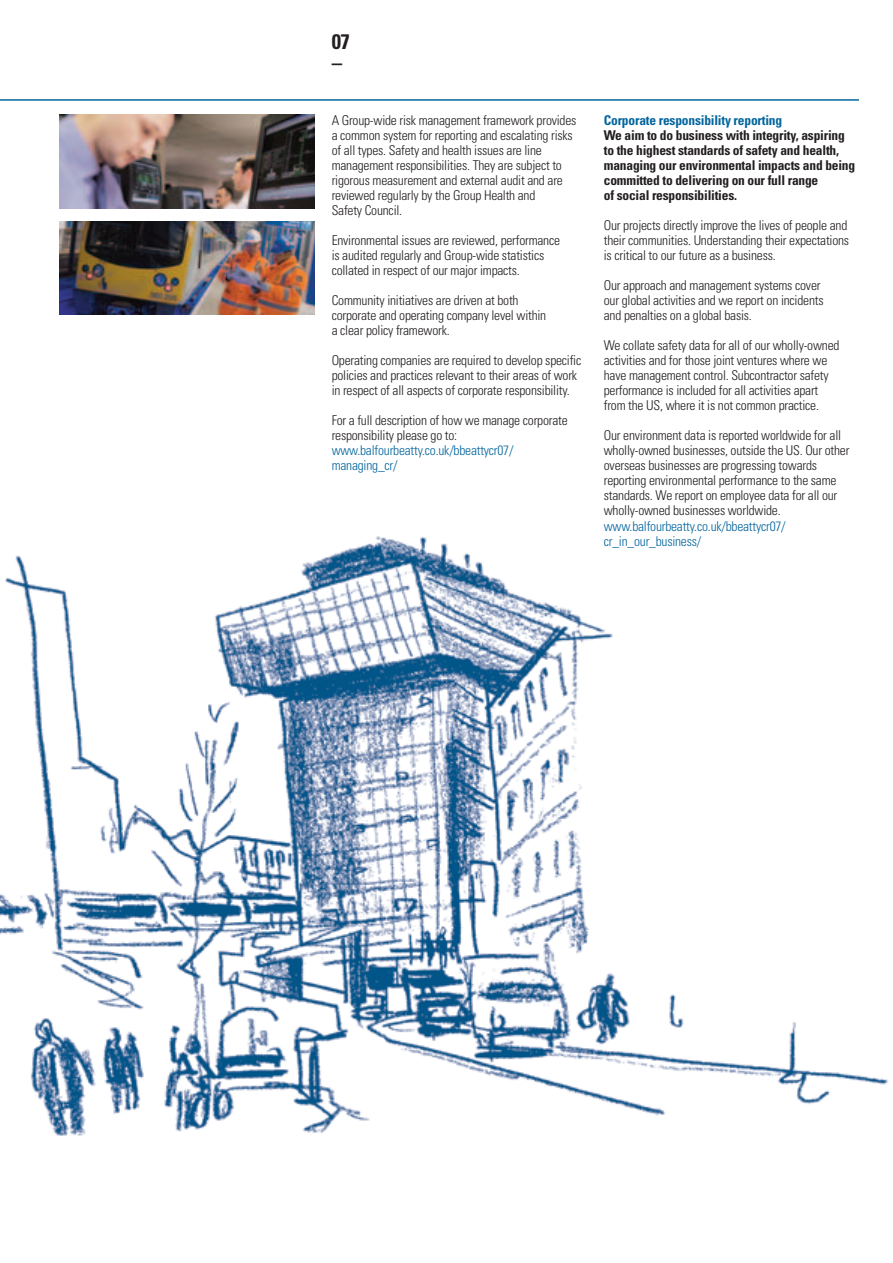
<style>
.page{position:relative;width:893px;height:1263px;background:#fff}
.page>*{position:absolute;margin:0;border:0;box-sizing:border-box;transform-origin:0 0}
.t1{font:700 condensed 21px/21px "Univers";color:#231f20}
.t2{font:300 condensed 13.5px/15px "Univers";letter-spacing:-.015em;color:#231f20}
.t3{font:700 condensed 13.5px/15px "Univers";letter-spacing:-.015em;color:#231f20}
.t4{font:300 condensed 13.5px/15px "Univers";letter-spacing:-.015em;color:#04659d}
.t5{font:700 condensed 13.5px "Univers";letter-spacing:-.015em;color:#04659d}
</style>
<div class="page">
<img style="left:0;top:536px;width:888px;height:600px">
<hr style="left:0;top:99px;width:859px;height:2px;background:#04659d">
<img style="left:60px;top:221px;width:255px;height:94px">
<img style="left:60px;top:115px;width:255px;height:93px">
<h1 class="t1" style="left:332px;top:33px;width:20px">07 –</h1>
<p class="t2" style="left:332px;top:115px;width:246px">A Group-wide risk management framework provides a common system for reporting and escalating risks of all types. Safety and health issues are line management responsibilities. They are subject to rigorous measurement and external audit and are reviewed regularly by the Group Health and<br>Safety Council.</p>
<p class="t2" style="left:332px;top:235px;width:230px">Environmental issues are reviewed, performance is audited regularly and Group-wide statistics collated in respect of our major impacts.</p>
<p class="t2" style="left:332px;top:295px;width:216px">Community initiatives are driven at both corporate and operating company level within a clear policy framework.</p>
<p class="t2" style="left:332px;top:355px;width:251px">Operating companies are required to develop specific policies and practices relevant to their areas of work in respect of all aspects of corporate responsibility.</p>
<p class="t2" style="left:332px;top:415px;width:238px">For a full description of how we manage corporate responsibility please go to:</p>
<p class="t4" style="left:332px;top:445px;width:183px">www.balfourbeatty.co.uk/bbeattycr07/ managing_cr/</p>
<p class="t5" style="left:604px;top:116px;width:180px">Corporate responsibility reporting</p>
<p class="t3" style="left:604px;top:130px;width:253px">We aim to do business with integrity, aspiring to the highest standards of safety and health, managing our environmental impacts and being committed to delivering on our full range<br>of social responsibilities.</p>
<p class="t2" style="left:604px;top:220px;width:247px">Our projects directly improve the lives of people and their communities. Understanding their expectations is critical to our future as a business.</p>
<p class="t2" style="left:604px;top:280px;width:221px">Our approach and management systems cover our global activities and we report on incidents and penalties on a global basis.</p>
<p class="t2" style="left:604px;top:340px;width:237px">We collate safety data for all of our wholly-owned activities and for those joint ventures where we have management control. Subcontractor safety performance is included for all activities apart from the US, where it is not common practice.</p>
<p class="t2" style="left:604px;top:430px;width:247px">Our environment data is reported worldwide for all wholly-owned businesses, outside the US. Our other overseas businesses are progressing towards reporting environmental performance to the same standards. We report on employee data for all our wholly-owned businesses worldwide.</p>
<p class="t4" style="left:604px;top:520px;width:183px">www.balfourbeatty.co.uk/bbeattycr07/ cr_in_our_business/</p>
</div>
